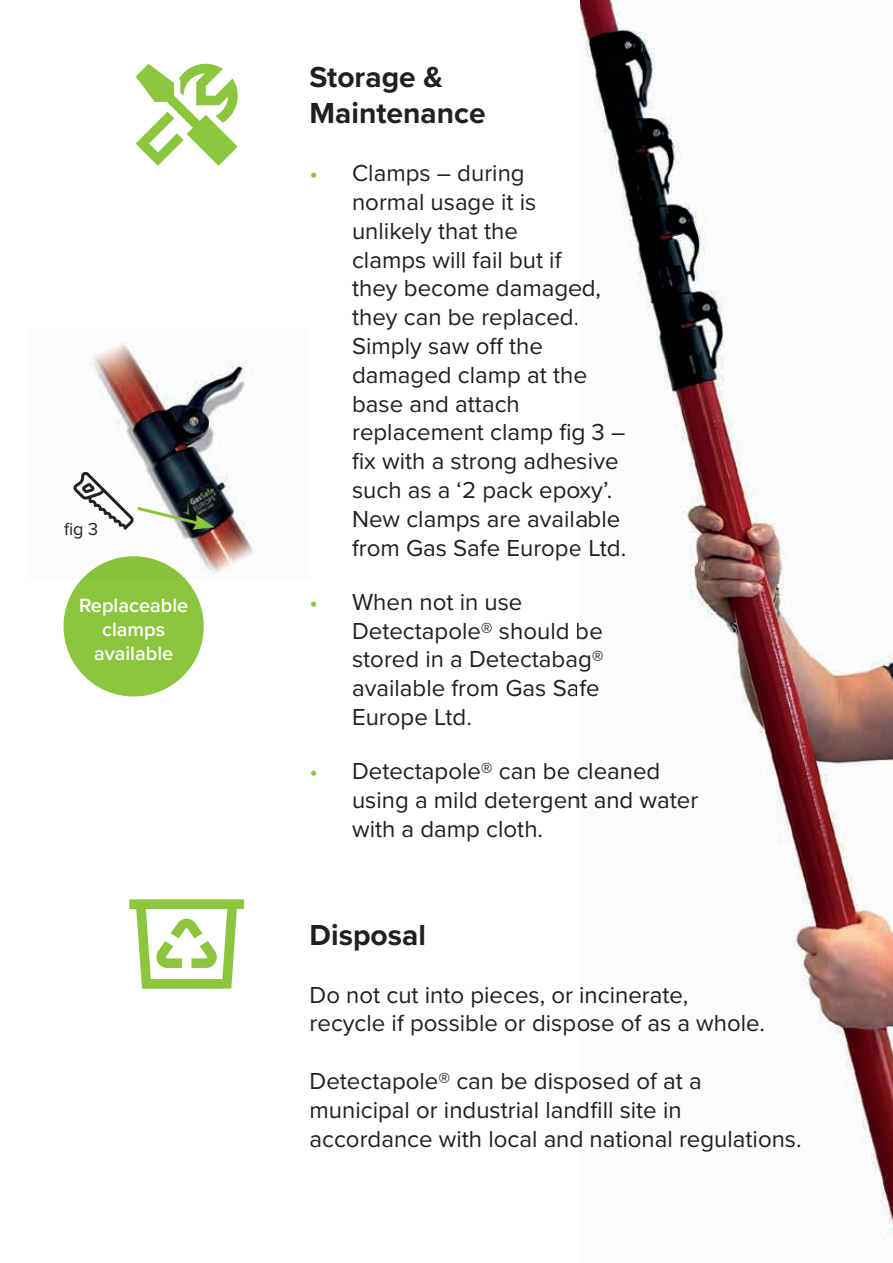
<style>
.page{position:relative;width:893px;height:1263px;background:#fff}
.page>*{position:absolute;margin:0;border:0;box-sizing:border-box;transform-origin:0 0}
.t1{font:700 30px/36px "Proxima Nova";color:#231f20}
.t2{font:24px/28.8px "Proxima Nova";color:#231f20}
.t3{font:600 19.8px/24px "Proxima Nova";color:#fff;text-align:center}
.t4{font:18px "Proxima Nova";color:#231f20}
.s1{color:#8bc63e}
</style>
<div class="page">
<div style="left:64px;top:556px;width:140px;height:140px;background:#8bc63e;border-radius:50%"></div>
<img style="left:73px;top:343px;width:181px;height:236px">
<svg style="left:74px;top:472px;width:141px;height:58px"></svg>
<img style="left:580px;top:0;width:313px;height:1241px">
<p class="t4" style="left:64px;top:515px;width:36px">fig 3</p>
<p class="t3" style="left:79px;top:594px;width:111px">Replaceable clamps available</p>
<p class="t1" style="left:310px;top:59px;width:178px">Storage &amp;<br>Maintenance</p>
<p class="t2" style="left:352px;top:158px;width:275px;text-indent:-43px"><span class="s1">•</span> Clamps – during<br>normal usage it is<br>unlikely that the<br>clamps will fail but if<br>they become damaged, they can be replaced.<br>Simply saw off the damaged clamp at the base and attach replacement clamp fig 3 – fix with a strong adhesive such as a ‘2 pack epoxy’.</p>
<p class="t2" style="left:352px;top:503px;width:276px">New clamps are available from Gas Safe Europe Ltd.</p>
<p class="t2" style="left:352px;top:586px;width:253px;text-indent:-43px"><span class="s1">•</span> When not in use<br>Detectapole® should be stored in a Detectabag® available from Gas Safe<br>Europe Ltd.</p>
<p class="t2" style="left:352px;top:756px;width:348px;text-indent:-43px"><span class="s1">•</span> Detectapole® can be cleaned using a mild detergent and water with a damp cloth.</p>
<p class="t1" style="left:310px;top:916px;width:118px">Disposal</p>
<p class="t2" style="left:310px;top:979px;width:457px">Do not cut into pieces, or incinerate, recycle if possible or dispose of as a whole.</p>
<p class="t2" style="left:310px;top:1065px;width:494px">Detectapole® can be disposed of at a municipal or industrial landfill site in accordance with local and national regulations.</p>
</div>
